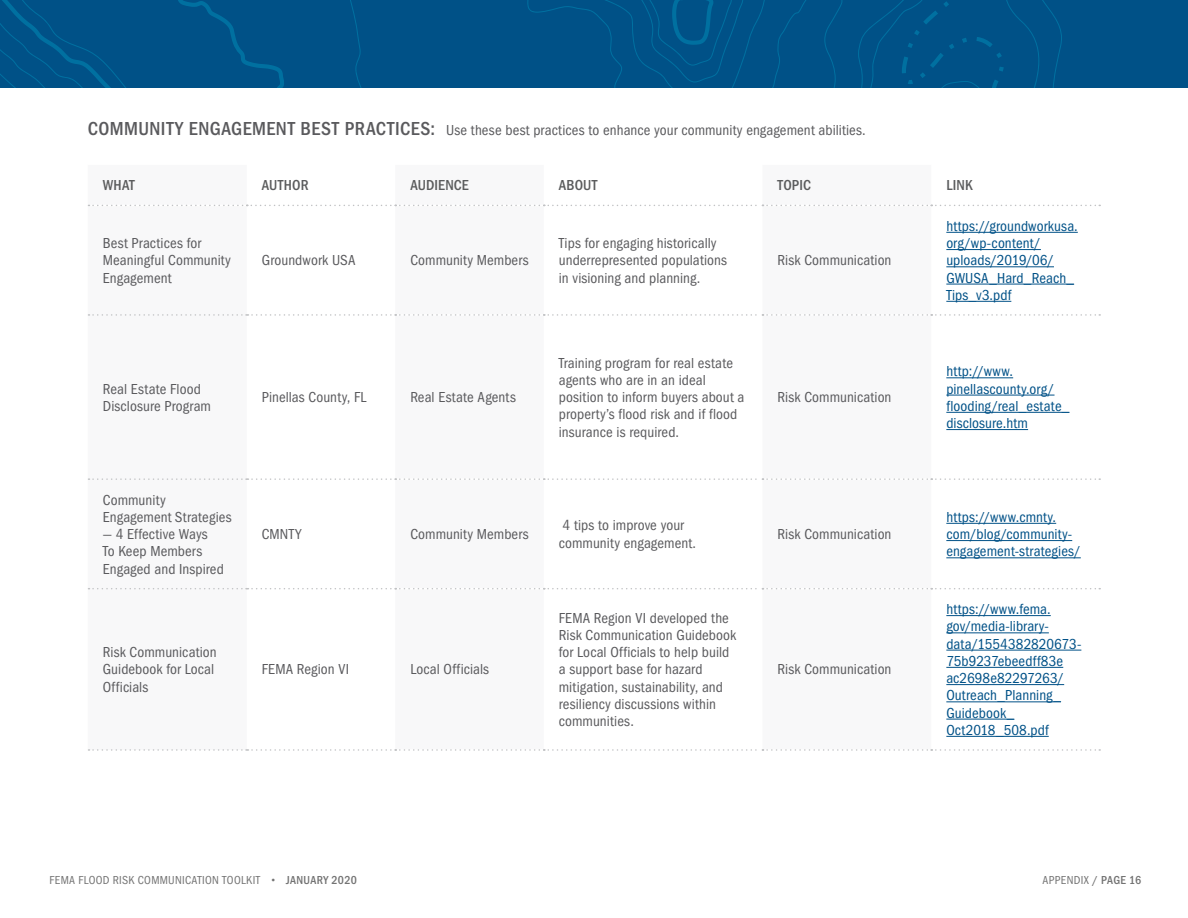
<style>
.page{position:relative;width:1188px;height:918px;background:#fff}
.page>*{position:absolute;margin:0;border:0;box-sizing:border-box;transform-origin:0 0}
.t1{font:condensed 15px/17.2px "ITC Franklin Gothic Std";letter-spacing:.005em;color:#5a5a5d}
.t2{font:condensed 15px/17.2px "ITC Franklin Gothic Std";letter-spacing:.005em;color:#005187}
.t3{font:500 condensed 15px "ITC Franklin Gothic Std";letter-spacing:.01em;color:#5b5c5d}
.t4{font:condensed 12px "ITC Franklin Gothic Std";letter-spacing:.025em;color:#737373}
.s1{font-weight:500;font-size:19.5px}
.s2{font-weight:500;font-stretch:normal}
.s3{font-weight:500}
</style>
<div class="page">
<div style="left:0;top:0;width:1188px;height:87px;background:#005187"></div>
<svg style="left:88px;top:314px;width:1012px;height:2px"></svg>
<svg style="left:88px;top:478px;width:1012px;height:2px"></svg>
<svg style="left:88px;top:588px;width:1012px;height:1px"></svg>
<svg style="left:88px;top:749px;width:1012px;height:2px"></svg>
<svg style="left:88px;top:205px;width:1012px;height:1px"></svg>
<hr style="left:946px;top:232px;width:132px;height:1px;background:#005187">
<hr style="left:946px;top:249px;width:95px;height:1px;background:#005187">
<hr style="left:946px;top:266px;width:108px;height:1px;background:#005187">
<hr style="left:946px;top:284px;width:128px;height:1px;background:#005187">
<hr style="left:946px;top:301px;width:65px;height:1px;background:#005187">
<hr style="left:946px;top:377px;width:67px;height:1px;background:#005187">
<hr style="left:946px;top:395px;width:109px;height:1px;background:#005187">
<hr style="left:946px;top:412px;width:123px;height:1px;background:#005187">
<hr style="left:946px;top:429px;width:82px;height:1px;background:#005187">
<hr style="left:946px;top:523px;width:110px;height:1px;background:#005187">
<hr style="left:946px;top:540px;width:126px;height:1px;background:#005187">
<hr style="left:946px;top:557px;width:135px;height:1px;background:#005187">
<hr style="left:946px;top:615px;width:105px;height:1px;background:#005187">
<hr style="left:946px;top:632px;width:103px;height:1px;background:#005187">
<hr style="left:946px;top:650px;width:135px;height:1px;background:#005187">
<hr style="left:946px;top:667px;width:117px;height:1px;background:#005187">
<hr style="left:946px;top:684px;width:118px;height:1px;background:#005187">
<hr style="left:946px;top:701px;width:115px;height:1px;background:#005187">
<hr style="left:946px;top:719px;width:68px;height:1px;background:#005187">
<hr style="left:946px;top:736px;width:103px;height:1px;background:#005187">
<h4 class="t1" style="left:88px;top:121px;width:780px"><span class="s1">COMMUNITY ENGAGEMENT BEST PRACTICES:</span> Use these best practices to enhance your community engagement abilities.</h4>
<p class="t3" style="left:103px;top:177px;width:33px">WHAT</p>
<p class="t3" style="left:262px;top:177px;width:48px">AUTHOR</p>
<p class="t3" style="left:410px;top:177px;width:60px">AUDIENCE</p>
<p class="t3" style="left:559px;top:177px;width:40px">ABOUT</p>
<p class="t3" style="left:778px;top:177px;width:35px">TOPIC</p>
<p class="t3" style="left:946px;top:177px;width:28px">LINK</p>
<p class="t1" style="left:103px;top:235px;width:130px">Best Practices for<br>Meaningful Community<br>Engagement</p>
<p class="t1" style="left:262px;top:252px;width:95px">Groundwork USA</p>
<p class="t1" style="left:410px;top:252px;width:120px">Community Members</p>
<p class="t1" style="left:103px;top:380px;width:110px">Real Estate Flood<br>Disclosure Program</p>
<p class="t1" style="left:262px;top:389px;width:106px">Pinellas County, FL</p>
<p class="t1" style="left:410px;top:389px;width:107px">Real Estate Agents</p>
<p class="t1" style="left:559px;top:235px;width:170px">Tips for engaging historically underrepresented populations in visioning and planning.</p>
<p class="t1" style="left:559px;top:354px;width:187px">Training program for real estate agents who are in an ideal position to inform buyers about a property’s flood risk and if flood insurance is required.</p>
<p class="t1" style="left:778px;top:252px;width:115px">Risk Communication</p>
<p class="t1" style="left:778px;top:389px;width:115px">Risk Communication</p>
<p class="t1" style="left:103px;top:491px;width:130px">Community<br>Engagement Strategies</p>
<p class="t1" style="left:103px;top:526px;width:123px">— 4 Effective Ways<br>To Keep Members<br>Engaged and Inspired</p>
<p class="t1" style="left:262px;top:526px;width:41px">CMNTY</p>
<p class="t1" style="left:410px;top:526px;width:120px">Community Members</p>
<p class="t1" style="left:559px;top:517px;width:139px">4 tips to improve your community engagement.</p>
<p class="t1" style="left:778px;top:526px;width:115px">Risk Communication</p>
<p class="t1" style="left:103px;top:644px;width:115px">Risk Communication<br>Guidebook for Local<br>Officials</p>
<p class="t1" style="left:262px;top:661px;width:89px">FEMA Region VI</p>
<p class="t1" style="left:410px;top:661px;width:80px">Local Officials</p>
<p class="t1" style="left:559px;top:609px;width:179px">FEMA Region VI developed the<br>Risk Communication Guidebook for Local Officials to help build a support base for hazard mitigation, sustainability, and resiliency discussions within communities.</p>
<p class="t1" style="left:778px;top:661px;width:115px">Risk Communication</p>
<p class="t2" style="left:946px;top:217px;width:133px">https://groundworkusa. org/wp-content/ uploads/2019/06/<br>GWUSA_Hard_Reach_<br>Tips_v3.pdf</p>
<p class="t2" style="left:946px;top:363px;width:125px">http://www. pinellascounty.org/ flooding/real_estate_ disclosure.htm</p>
<p class="t2" style="left:946px;top:508px;width:136px">https://www.cmnty. com/blog/community&shy;engagement-strategies/</p>
<p class="t2" style="left:946px;top:601px;width:137px">https://www.fema. gov/media-library&shy;data/1554382820673-<br>75b9237ebeedff83e ac2698e82297263/<br>Outreach_Planning_<br>Guidebook_<br>Oct2018_508.pdf</p>
<p class="t4" style="left:50px;top:873px;width:309px">FEMA FLOOD RISK COMMUNICATION TOOLKIT <span class="s2">•</span> <span class="s3">JANUARY 2020</span></p>
<p class="t4" style="left:1043px;top:873px;width:100px">APPENDIX <span class="s3">/ PAGE 16</span></p>
</div>
